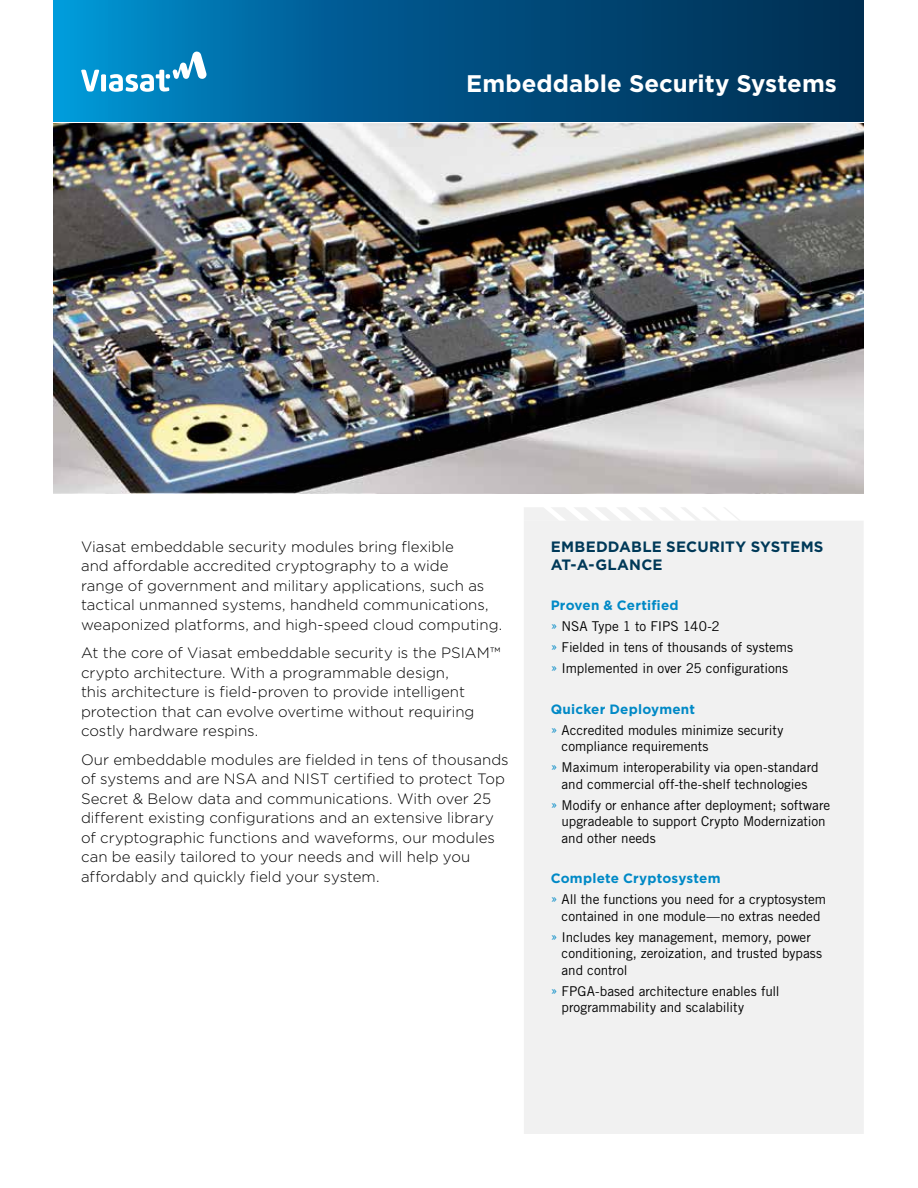
<style>
.page{position:relative;width:918px;height:1188px;background:#fff}
.page>*{position:absolute;margin:0;border:0;box-sizing:border-box;transform-origin:0 0}
.t1{font:700 24px "Gotham";color:#fff}
.t2{font:300 15px/19.5px "Gotham";color:#000}
.t3{font:700 15px/18px "Gotham";letter-spacing:.015em;color:#003958}
.t4{font:13.5px/16.5px "Trade Gothic LT Std";letter-spacing:-.005em;color:#000}
.t5{font:700 13.5px "Gotham";letter-spacing:.015em;color:#0089c6}
.s1{color:#0089c6}
</style>
<div class="page">
<svg style="left:54px;top:0;width:810px;height:122px;background:#005486"></svg>
<svg style="left:81px;top:51px;width:126px;height:41px"></svg>
<img style="left:54px;top:123px;width:810px;height:371px">
<div style="left:524px;top:521px;width:340px;height:613px;background:#f1f1f1"></div>
<svg style="left:524px;top:507px;width:216px;height:14px"></svg>
<h1 class="t1" style="left:466px;top:68px;width:372px">Embeddable Security Systems</h1>
<p class="t2" style="left:81px;top:536px;width:423px">Viasat embeddable security modules bring flexible<br>and affordable accredited cryptography to a wide<br>range of government and military applications, such as tactical unmanned systems, handheld communications, weaponized platforms, and high-speed cloud computing.</p>
<p class="t2" style="left:81px;top:643px;width:421px">At the core of Viasat embeddable security is the PSIAM™ crypto architecture. With a programmable design,<br>this architecture is field-proven to provide intelligent protection that can evolve overtime without requiring costly hardware respins.</p>
<p class="t2" style="left:81px;top:749px;width:429px">Our embeddable modules are fielded in tens of thousands of systems and are NSA and NIST certified to protect Top Secret &amp; Below data and communications. With over 25 different existing configurations and an extensive library of cryptographic functions and waveforms, our modules can be easily tailored to your needs and will help you affordably and quickly field your system.</p>
<p class="t3" style="left:551px;top:537px;width:274px">EMBEDDABLE SECURITY SYSTEMS<br>AT-A-GLANCE</p>
<p class="t5" style="left:551px;top:597px;width:129px">Proven &amp; Certified</p>
<p class="t4" style="left:551px;top:616px;width:244px;line-height:21px"><span class="s1">»</span> NSA Type 1 to FIPS 140-2<br><span class="s1">»</span> Fielded in tens of thousands of systems <span class="s1">»</span> Implemented in over 25 configurations</p>
<p class="t5" style="left:551px;top:700px;width:146px">Quicker Deployment</p>
<p class="t4" style="left:562px;top:722px;width:223px;text-indent:-11px"><span class="s1">»</span> Accredited modules minimize security compliance requirements</p>
<p class="t4" style="left:551px;top:759px;width:269px;text-align:center"><span class="s1">»</span> Maximum interoperability via open-standard and commercial off-the-shelf technologies</p>
<p class="t4" style="left:562px;top:797px;width:270px;text-indent:-11px"><span class="s1">»</span> Modify or enhance after deployment; software upgradeable to support Crypto Modernization and other needs</p>
<p class="t5" style="left:551px;top:869px;width:171px">Complete Cryptosystem</p>
<p class="t4" style="left:551px;top:891px;width:277px;text-align:center"><span class="s1">»</span> All the functions you need for a cryptosystem contained in one module—no extras needed</p>
<p class="t4" style="left:562px;top:928px;width:262px;text-indent:-11px"><span class="s1">»</span> Includes key management, memory, power conditioning, zeroization, and trusted bypass and control</p>
<p class="t4" style="left:562px;top:982px;width:220px;text-indent:-11px"><span class="s1">»</span> FPGA-based architecture enables full programmability and scalability</p>
</div>
